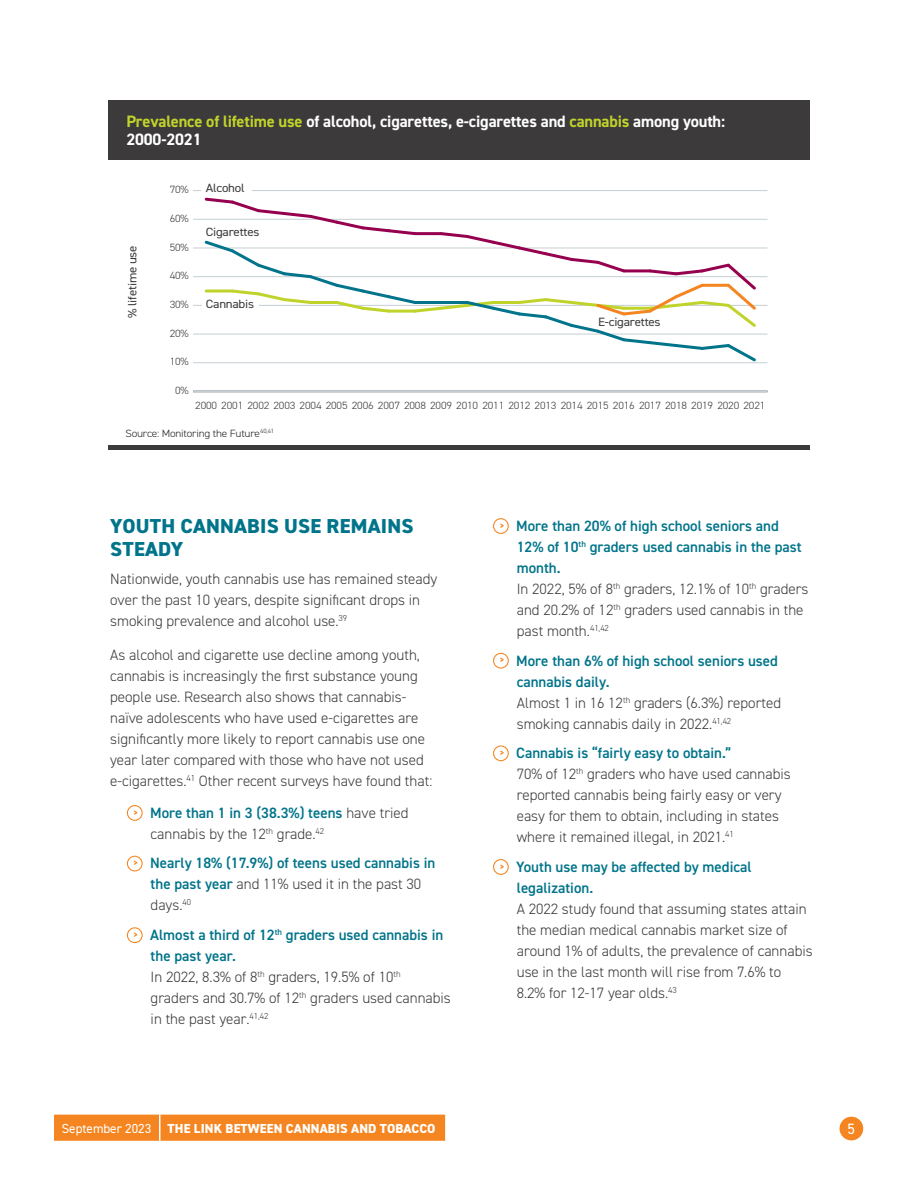
<style>
.page{position:relative;width:918px;height:1188px;background:#fff}
.page>*{position:absolute;margin:0;border:0;box-sizing:border-box;transform-origin:0 0}
.t1{font:800 20.25px/22.5px "DIN2014";letter-spacing:.01em;color:#00748a}
.t2{font:700 16.5px/18px "DIN2014";letter-spacing:-.01em;color:#fff}
.Body{font:300 15px/21px "DIN2014";color:#3c3a3b}
.Body-2{font:600 15px/21px "DIN2014";color:#00748a}
.t3{font:15px "DIN2014";color:#fff}
.t4{font:800 13.05px "DIN2014";letter-spacing:.01em;color:#fff}
.t5{font:12px "DIN2014";letter-spacing:-.02em;color:#3c3a3b;scale:1.08 1}
.t6{font:300 10.5px "DIN2014";letter-spacing:-.01em;color:#3c3a3b;scale:1.08 1}
.t7{font:300 10.5px "DIN2014";letter-spacing:-.02em;color:#231f20;scale:1.08 1}
.t8{font:700 9.6px "DIN2014";color:#f58520}
.s1{color:#c0d32b}
.s2{font-weight:600;color:#00748a}
.s3{font-weight:300;color:#3c3a3b}
.s4{font-weight:400}
</style>
<div class="page">
<div style="left:840px;top:1117px;width:23px;height:23px;background:#f58520;border-radius:50%"></div>
<div style="left:54px;top:1115px;width:391px;height:26px;background:#f58520"></div>
<div style="left:127px;top:805px;width:16px;height:16px;border:1px solid #f58520;border-radius:50%"></div>
<div style="left:127px;top:856px;width:16px;height:15px;border:1px solid #f58520;border-radius:50%"></div>
<div style="left:127px;top:927px;width:16px;height:16px;border:1px solid #f58520;border-radius:50%"></div>
<div style="left:493px;top:518px;width:16px;height:16px;border:1px solid #f58520;border-radius:50%"></div>
<div style="left:493px;top:653px;width:16px;height:16px;border:1px solid #f58520;border-radius:50%"></div>
<div style="left:493px;top:745px;width:16px;height:16px;border:1px solid #f58520;border-radius:50%"></div>
<div style="left:493px;top:859px;width:16px;height:16px;border:1px solid #f58520;border-radius:50%"></div>
<hr style="left:108px;top:445px;width:702px;height:4px;background:#3c3a3b">
<div style="left:108px;top:100px;width:702px;height:60px;background:#3c3a3b"></div>
<hr style="left:193px;top:391px;width:574px;height:1px;background:#c5ced3">
<hr style="left:193px;top:362px;width:574px;height:1px;background:#c5ced3">
<hr style="left:193px;top:334px;width:574px;height:1px;background:#c5ced3">
<hr style="left:193px;top:305px;width:574px;height:1px;background:#c5ced3">
<hr style="left:193px;top:276px;width:574px;height:1px;background:#c5ced3">
<hr style="left:193px;top:248px;width:574px;height:1px;background:#c5ced3">
<hr style="left:193px;top:219px;width:574px;height:1px;background:#c5ced3">
<hr style="left:193px;top:190px;width:574px;height:1px;background:#c5ced3">
<svg style="left:202px;top:197px;width:557px;height:167px"></svg>
<div style="left:202px;top:183px;width:50px;height:13px;background:#fff"></div>
<div style="left:202px;top:300px;width:56px;height:14px;background:#fff"></div>
<p class="t2" style="left:126px;top:112px;width:600px"><span class="s1">Prevalence of lifetime use</span> of alcohol, cigarettes, e-cigarettes and <span class="s1">cannabis</span> among youth:<br>2000-2021</p>
<p class="t5" style="left:125px;top:318px;width:69px;rotate:-90deg">% lifetime use</p>
<p class="t6" style="left:170px;top:183px;width:19px">70%</p>
<p class="t6" style="left:170px;top:212px;width:19px">60%</p>
<p class="t6" style="left:170px;top:241px;width:19px">50%</p>
<p class="t6" style="left:170px;top:269px;width:19px">40%</p>
<p class="t6" style="left:170px;top:298px;width:19px">30%</p>
<p class="t6" style="left:170px;top:327px;width:19px">20%</p>
<p class="t6" style="left:170px;top:355px;width:19px">10%</p>
<p class="t6" style="left:175px;top:384px;width:14px">0%</p>
<p class="t5" style="left:206px;top:181px;width:37px">Alcohol</p>
<p class="t5" style="left:206px;top:224px;width:51px">Cigarettes</p>
<p class="t5" style="left:206px;top:297px;width:46px">Cannabis</p>
<p class="t5" style="left:598px;top:314px;width:59px">E-cigarettes</p>
<p class="t6" style="left:195px;top:399px;width:529px">2000 2001 2002 2003 2004 2005 2006 2007 2008 2009 2010 2011 2012 2013 2014 2015 2016 2017 2018 2019 2020 2021</p>
<p class="t7" style="left:125px;top:427px;width:139px">Source: Monitoring the Future<sup>40,41</sup></p>
<h2 class="t1" style="left:110px;top:515px;width:305px">YOUTH CANNABIS USE REMAINS<br>STEADY</h2>
<p class="Body" style="left:110px;top:568px;width:329px">Nationwide, youth cannabis use has remained steady over the past 10 years, despite significant drops in smoking prevalence and alcohol use.<sup>39</sup></p>
<p class="Body" style="left:110px;top:644px;width:324px">As alcohol and cigarette use decline among youth, cannabis is increasingly the first substance young people use. Research also shows that cannabis&shy;naïve adolescents who have used e-cigarettes are significantly more likely to report cannabis use one year later compared with those who have not used e-cigarettes.<sup>41</sup> Other recent surveys have found that:</p>
<p class="t8" style="left:133px;top:806px;width:7px">&gt;</p>
<p class="Body" style="left:150px;top:802px;width:260px"><span class="s2">More than 1 in 3 (38.3%) teens</span> have tried cannabis by the 12<sup>th</sup> grade.<sup>42</sup></p>
<p class="t8" style="left:133px;top:857px;width:7px">&gt;</p>
<p class="Body-2" style="left:150px;top:852px;width:287px">Nearly 18% (17.9%) of teens used cannabis in the past year <span class="s3">and 11% used it in the past 30 days.</span><sup>40</sup></p>
<p class="t8" style="left:133px;top:928px;width:7px">&gt;</p>
<p class="Body" style="left:150px;top:924px;width:302px"><span class="s2">Almost a third of 12</span><sup>th</sup> <span class="s2">graders used cannabis in the past year.<br></span>In 2022, 8.3% of 8<sup>th</sup> graders, 19.5% of 10<sup>th </sup>graders and 30.7% of 12<sup>th</sup> graders used cannabis in the past year.<sup>41,42</sup></p>
<p class="t8" style="left:499px;top:519px;width:7px">&gt;</p>
<p class="Body" style="left:516px;top:515px;width:294px"><span class="s2">More than 20% of high school seniors and 12% of 10</span><sup>th</sup> <span class="s2">graders used cannabis in the past month.<br></span>In 2022, 5% of 8<sup>th</sup> graders, 12.1% of 10<sup>th</sup> graders and 20.2% of 12<sup>th</sup> graders used cannabis in the past month.<sup>41,42</sup></p>
<p class="t8" style="left:499px;top:654px;width:7px">&gt;</p>
<p class="Body" style="left:516px;top:650px;width:266px"><span class="s2">More than 6% of high school seniors used cannabis daily.<br></span>Almost 1 in 16 12<sup>th</sup> graders (6.3%) reported smoking cannabis daily in 2022.<sup>41,42</sup></p>
<p class="t8" style="left:499px;top:746px;width:7px">&gt;</p>
<p class="Body" style="left:516px;top:743px;width:276px"><span class="s2">Cannabis is “fairly easy to obtain.”<br></span>70% of 12<sup>th</sup> graders who have used cannabis reported cannabis being fairly easy or very easy for them to obtain, including in states where it remained illegal, in 2021.<sup>41</sup></p>
<p class="t8" style="left:499px;top:860px;width:7px">&gt;</p>
<p class="Body" style="left:516px;top:856px;width:298px"><span class="s2">Youth use may be affected by medical legalization.<br></span>A 2022 study found that assuming states attain the median medical cannabis market size of around 1% of adults, the prevalence of cannabis use in the last month will rise from 7.6% to 8.2% for 12-17 year olds.<sup>43</sup></p>
<p class="t4" style="left:62px;top:1120px;width:375px"><span class="s4">September 2023</span> THE LINK BETWEEN CANNABIS AND TOBACCO</p>
<p class="t3" style="left:848px;top:1119px;width:9px">5</p>
</div>
